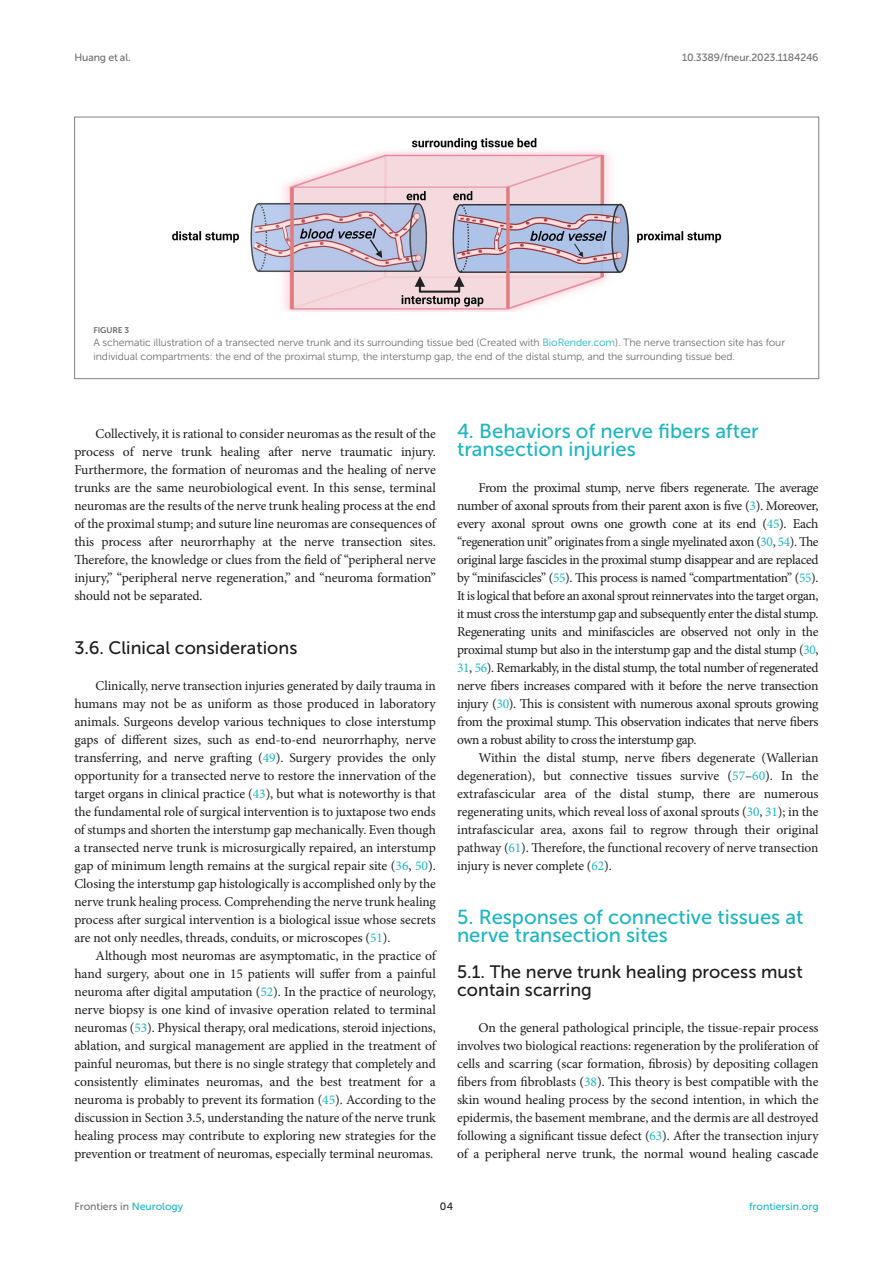
<style>
.page{position:relative;width:893px;height:1263px;background:#fff}
.page>*{position:absolute;margin:0;border:0;box-sizing:border-box;transform-origin:0 0}
.HEAD_1{font:20.25px/18px "Museo Sans 500";color:#1db5c3}
.HEAD_2_after_HEAD_1{font:18px/18px "Museo Sans 500";color:#1b1c1b}
.HEAD_2{font:18px "Museo Sans 500";color:#1b1c1b}
.TEXT_FLUSH{font:13.5px/18px "Minion Pro";letter-spacing:-.01em;color:#1b1c1b;text-align:justify}
.TEXT{font:13.5px/18px "Minion Pro";letter-spacing:-.005em;color:#1b1c1b;text-align:justify}
.FIG_LEG{font:10.5px/13.5px "Museo Sans 300";letter-spacing:-.01em;color:#706f70}
.t1{font:10.5px "Museo Sans 500";letter-spacing:-.015em;color:#706f70}
.t2{font:10.5px "Museo Sans 500";color:#1db5c3}
.t3{font:10.5px "Museo Sans 500";color:#1b1c1b}
.FIG_HD{font:8.25px "Museo Sans 700";letter-spacing:-.01em;color:#706f70}
.s1{color:#1db5c3}
</style>
<div class="page">
<img style="left:172px;top:138px;width:550px;height:174px">
<div style="left:74px;top:117px;width:745px;height:262px;border:1px solid #808285"></div>
<p class="t1" style="left:74px;top:51px;width:58px">Huang et al.</p>
<p class="t1" style="left:682px;top:51px;width:138px">10.3389/fneur.2023.1184246</p>
<p class="FIG_HD" style="left:94px;top:325px;width:37px">FIGURE 3</p>
<p class="FIG_LEG" style="left:94px;top:336px;width:693px">A schematic illustration of a transected nerve trunk and its surrounding tissue bed (Created with <span class="s1">BioRender.com</span>). The nerve transection site has four individual compartments: the end of the proximal stump, the interstump gap, the end of the distal stump, and the surrounding tissue bed.</p>
<p class="TEXT" style="left:74px;top:425px;width:363px;text-indent:21px">Collectively, it is rational to consider neuromas as the result of the process of nerve trunk healing after nerve traumatic injury.<br>Furthermore, the formation of neuromas and the healing of nerve trunks are the same neurobiological event. In this sense, terminal neuromas are the results of the nerve trunk healing process at the end of the proximal stump; and suture line neuromas are consequences of this process after neurorrhaphy at the nerve transection sites.<br>Therefore, the knowledge or clues from the field of “peripheral nerve injury,” “peripheral nerve regeneration,” and “neuroma formation” should not be separated.</p>
<p class="HEAD_2" style="left:74px;top:638px;width:225px">3.6. Clinical considerations</p>
<p class="TEXT_FLUSH" style="left:74px;top:677px;width:363px;text-indent:21px">Clinically, nerve transection injuries generated by daily trauma in humans may not be as uniform as those produced in laboratory animals. Surgeons develop various techniques to close interstump gaps of different sizes, such as end-to-end neurorrhaphy, nerve transferring, and nerve grafting (<span class="s1">49</span>). Surgery provides the only opportunity for a transected nerve to restore the innervation of the target organs in clinical practice (<span class="s1">43</span>), but what is noteworthy is that the fundamental role of surgical intervention is to juxtapose two ends of stumps and shorten the interstump gap mechanically. Even though a transected nerve trunk is microsurgically repaired, an interstump gap of minimum length remains at the surgical repair site (<span class="s1">36</span>, <span class="s1">50</span>).<br>Closing the interstump gap histologically is accomplished only by the nerve trunk healing process. Comprehending the nerve trunk healing process after surgical intervention is a biological issue whose secrets are not only needles, threads, conduits, or microscopes (<span class="s1">51</span>).</p>
<p class="TEXT" style="left:74px;top:947px;width:363px;text-indent:21px">Although most neuromas are asymptomatic, in the practice of hand surgery, about one in 15 patients will suffer from a painful neuroma after digital amputation (<span class="s1">52</span>). In the practice of neurology, nerve biopsy is one kind of invasive operation related to terminal neuromas (<span class="s1">53</span>). Physical therapy, oral medications, steroid injections, ablation, and surgical management are applied in the treatment of painful neuromas, but there is no single strategy that completely and consistently eliminates neuromas, and the best treatment for a neuroma is probably to prevent its formation (<span class="s1">45</span>). According to the discussion in Section 3.5, understanding the nature of the nerve trunk healing process may contribute to exploring new strategies for the prevention or treatment of neuromas, especially terminal neuromas.</p>
<p class="HEAD_1" style="left:457px;top:422px;width:303px">4. Behaviors of nerve fibers after transection injuries</p>
<p class="TEXT_FLUSH" style="left:457px;top:479px;width:363px;text-indent:21px">From the proximal stump, nerve fibers regenerate. The average number of axonal sprouts from their parent axon is five (<span class="s1">3</span>). Moreover, every axonal sprout owns one growth cone at its end (<span class="s1">45</span>). Each “regeneration unit” originates from a single myelinated axon (<span class="s1">30</span>, <span class="s1">54</span>). The original large fascicles in the proximal stump disappear and are replaced by “minifascicles” (<span class="s1">55</span>). This process is named “compartmentation” (<span class="s1">55</span>).<br>It is logical that before an axonal sprout reinnervates into the target organ, it must cross the interstump gap and subsequently enter the distal stump.<br>Regenerating units and minifascicles are observed not only in the proximal stump but also in the interstump gap and the distal stump (<span class="s1">30</span>, <span class="s1">31</span>, <span class="s1">56</span>). Remarkably, in the distal stump, the total number of regenerated nerve fibers increases compared with it before the nerve transection injury (<span class="s1">30</span>). This is consistent with numerous axonal sprouts growing from the proximal stump. This observation indicates that nerve fibers own a robust ability to cross the interstump gap.</p>
<p class="TEXT" style="left:457px;top:749px;width:363px;text-indent:21px">Within the distal stump, nerve fibers degenerate (Wallerian degeneration), but connective tissues survive (<span class="s1">57</span>–<span class="s1">60</span>). In the extrafascicular area of the distal stump, there are numerous regenerating units, which reveal loss of axonal sprouts (<span class="s1">30</span>, <span class="s1">31</span>); in the intrafascicular area, axons fail to regrow through their original pathway (<span class="s1">61</span>). Therefore, the functional recovery of nerve transection injury is never complete (<span class="s1">62</span>).</p>
<p class="HEAD_1" style="left:457px;top:908px;width:348px">5. Responses of connective tissues at nerve transection sites</p>
<p class="HEAD_2_after_HEAD_1" style="left:457px;top:963px;width:347px">5.1. The nerve trunk healing process must contain scarring</p>
<p class="TEXT_FLUSH" style="left:457px;top:1019px;width:363px;text-indent:21px">On the general pathological principle, the tissue-repair process involves two biological reactions: regeneration by the proliferation of cells and scarring (scar formation, fibrosis) by depositing collagen fibers from fibroblasts (<span class="s1">38</span>). This theory is best compatible with the skin wound healing process by the second intention, in which the epidermis, the basement membrane, and the dermis are all destroyed following a significant tissue defect (<span class="s1">63</span>). After the transection injury of a peripheral nerve trunk, the normal wound healing cascade</p>
<p class="t1" style="left:74px;top:1200px;width:110px">Frontiers in <span class="s1">Neurology</span></p>
<p class="t3" style="left:440px;top:1200px;width:15px">04</p>
<p class="t2" style="left:749px;top:1200px;width:71px">frontiersin.org</p>
</div>
